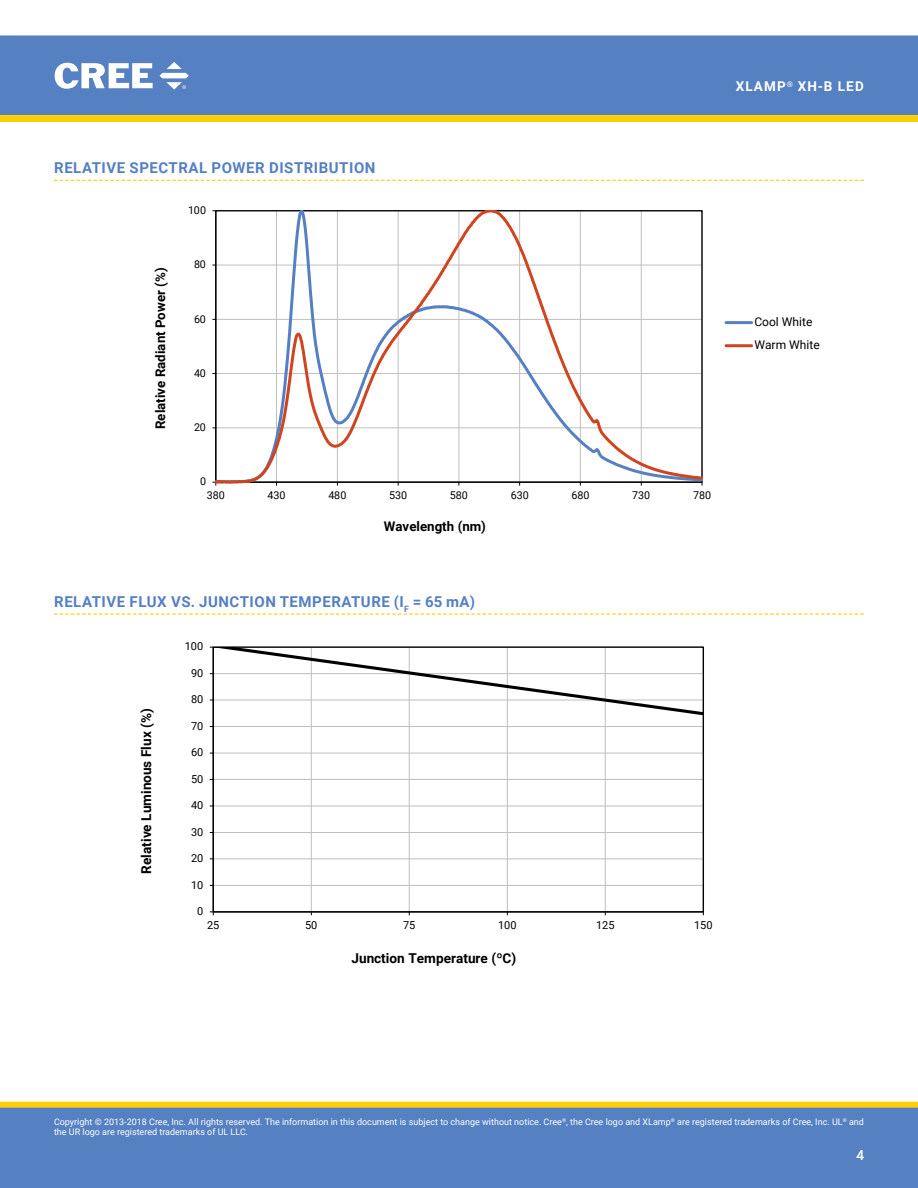
<style>
.page{position:relative;width:918px;height:1188px;background:#fff}
.page>*{position:absolute;margin:0;border:0;box-sizing:border-box;transform-origin:0 0}
.t1{font:700 15px "Roboto";letter-spacing:.035em;color:#5580c3}
.t2{font:700 13.65px "Roboto";color:#000}
.t3{font:700 13.5px "Roboto";letter-spacing:.085em;color:#fff}
.t4{font:13.5px "Roboto";color:#fff}
.t5{font:700 13.35px "Roboto";color:#000}
.t6{font:12px/23.1px "Roboto";color:#000}
.t7{font:10.95px "Roboto";letter-spacing:-.01em;color:#000}
.t8{font:10.8px "Roboto";letter-spacing:-.01em;color:#000}
.t9{font:9px/10.8px "Roboto";color:#fff}
</style>
<div class="page">
<div style="left:1px;top:36px;width:916px;height:78px;background:#5580c1"></div>
<div style="left:0;top:35px;width:918px;height:80px;border:1px solid #5580c1"></div>
<svg style="left:55px;top:63px;width:98px;height:26px"></svg>
<svg style="left:159px;top:62px;width:30px;height:28px"></svg>
<div style="left:1px;top:1102px;width:916px;height:6px;background:#ffce06"></div>
<div style="left:0;top:1102px;width:918px;height:6px;border:1px solid #ffce06"></div>
<div style="left:0;top:1108px;width:918px;height:80px;background:#5580c1"></div>
<svg style="left:0;top:115px;width:918px;height:7px;background:#fece08"></svg>
<svg style="left:54px;top:180px;width:810px;height:1px"></svg>
<svg style="left:54px;top:614px;width:810px;height:1px"></svg>
<svg style="left:216px;top:211px;width:487px;height:272px"></svg>
<hr style="left:726px;top:321px;width:26px;height:3px;background:#5580c3">
<hr style="left:726px;top:344px;width:26px;height:3px;background:#cf4520">
<hr style="left:213px;top:885px;width:490px;height:1px;background:#c0c0c0">
<hr style="left:213px;top:858px;width:490px;height:1px;background:#c0c0c0">
<hr style="left:213px;top:832px;width:490px;height:1px;background:#c0c0c0">
<hr style="left:213px;top:805px;width:490px;height:1px;background:#c0c0c0">
<hr style="left:213px;top:779px;width:490px;height:1px;background:#c0c0c0">
<hr style="left:311px;top:647px;width:1px;height:265px;background:#c0c0c0">
<hr style="left:409px;top:647px;width:1px;height:265px;background:#c0c0c0">
<hr style="left:507px;top:647px;width:1px;height:265px;background:#c0c0c0">
<hr style="left:605px;top:647px;width:1px;height:265px;background:#c0c0c0">
<hr style="left:213px;top:647px;width:1px;height:265px;background:#000">
<hr style="left:213px;top:912px;width:490px;height:1px;background:#000">
<svg style="left:214px;top:647px;width:489px;height:108px"></svg>
<h3 class="t3" style="left:736px;top:77px;width:129px">XLamp<sup>®</sup> XH-B LED</h3>
<h1 class="t1" style="left:54px;top:157px;width:20px">Relati</h1>
<h1 class="t1" style="left:107px;top:157px;width:44px">ve Spectral</h1>
<h1 class="t1" style="left:212px;top:157px;width:78px">Power Distribution</h1>
<h3 class="t5" style="left:151px;top:429px;width:163px;rotate:-90deg">Relative Radiant Power (%)</h3>
<p class="t8" style="left:188px;top:203px;width:20px">100</p>
<p class="t8" style="left:194px;top:257px;width:13px">80</p>
<p class="t8" style="left:194px;top:311px;width:13px">60</p>
<p class="t8" style="left:194px;top:365px;width:13px">40</p>
<p class="t8" style="left:194px;top:420px;width:13px">20</p>
<p class="t8" style="left:200px;top:474px;width:8px">0</p>
<p class="t8" style="left:207px;top:488px;width:20px">380</p>
<p class="t8" style="left:268px;top:488px;width:20px">430</p>
<p class="t8" style="left:328px;top:488px;width:20px">480</p>
<p class="t8" style="left:389px;top:488px;width:20px">530</p>
<p class="t8" style="left:450px;top:488px;width:20px">580</p>
<p class="t8" style="left:511px;top:488px;width:20px">630</p>
<p class="t8" style="left:572px;top:488px;width:20px">680</p>
<p class="t8" style="left:632px;top:488px;width:20px">730</p>
<p class="t8" style="left:693px;top:488px;width:20px">780</p>
<h3 class="t5" style="left:384px;top:517px;width:104px">Wavelength (nm)</h3>
<h1 class="t1" style="left:54px;top:591px;width:20px">Relati</h1>
<h1 class="t1" style="left:107px;top:591px;width:42px">ve Flux</h1>
<h1 class="t1" style="left:171px;top:591px;width:48px">vs. Junction</h1>
<h1 class="t1" style="left:280px;top:591px;width:21px">Temperature</h1>
<h1 class="t1" style="left:394px;top:591px;width:83px">(I<sub>F</sub> = 65 mA)</h1>
<p class="t7" style="left:185px;top:639px;width:20px">100</p>
<p class="t7" style="left:191px;top:665px;width:14px">90</p>
<h2 class="t2" style="left:137px;top:874px;width:167px;rotate:-90deg">Relative Luminous Flux (%)</h2>
<p class="t7" style="left:191px;top:692px;width:14px">80</p>
<p class="t7" style="left:191px;top:718px;width:14px">70</p>
<p class="t7" style="left:191px;top:745px;width:14px">60</p>
<p class="t7" style="left:191px;top:771px;width:14px">50</p>
<p class="t7" style="left:191px;top:798px;width:14px">40</p>
<p class="t7" style="left:191px;top:824px;width:14px">30</p>
<p class="t7" style="left:191px;top:851px;width:14px">20</p>
<p class="t7" style="left:191px;top:877px;width:14px">10</p>
<p class="t7" style="left:197px;top:904px;width:8px">0</p>
<p class="t7" style="left:207px;top:918px;width:14px">25</p>
<p class="t7" style="left:305px;top:918px;width:14px">50</p>
<p class="t7" style="left:403px;top:918px;width:14px">75</p>
<p class="t7" style="left:498px;top:918px;width:20px">100</p>
<p class="t7" style="left:596px;top:918px;width:20px">125</p>
<p class="t7" style="left:694px;top:918px;width:20px">150</p>
<h2 class="t2" style="left:352px;top:948px;width:166px">Junction Temperature (ºC)</h2>
<h3 class="t6" style="left:754px;top:310px;width:67px">Cool White<br>Warm White</h3>
<p class="t9" style="left:54px;top:1116px;width:812px">Copyright © 2013-2018 Cree, Inc. All rights reserved. The information in this document is subject to change without notice. Cree<sup>®</sup>, the Cree logo and XLamp<sup>®</sup> are registered trademarks of Cree, Inc. UL<sup>®</sup> and the UR logo are registered trademarks of UL LLC.</p>
<h3 class="t4" style="left:856px;top:1145px;width:9px">4</h3>
</div>
